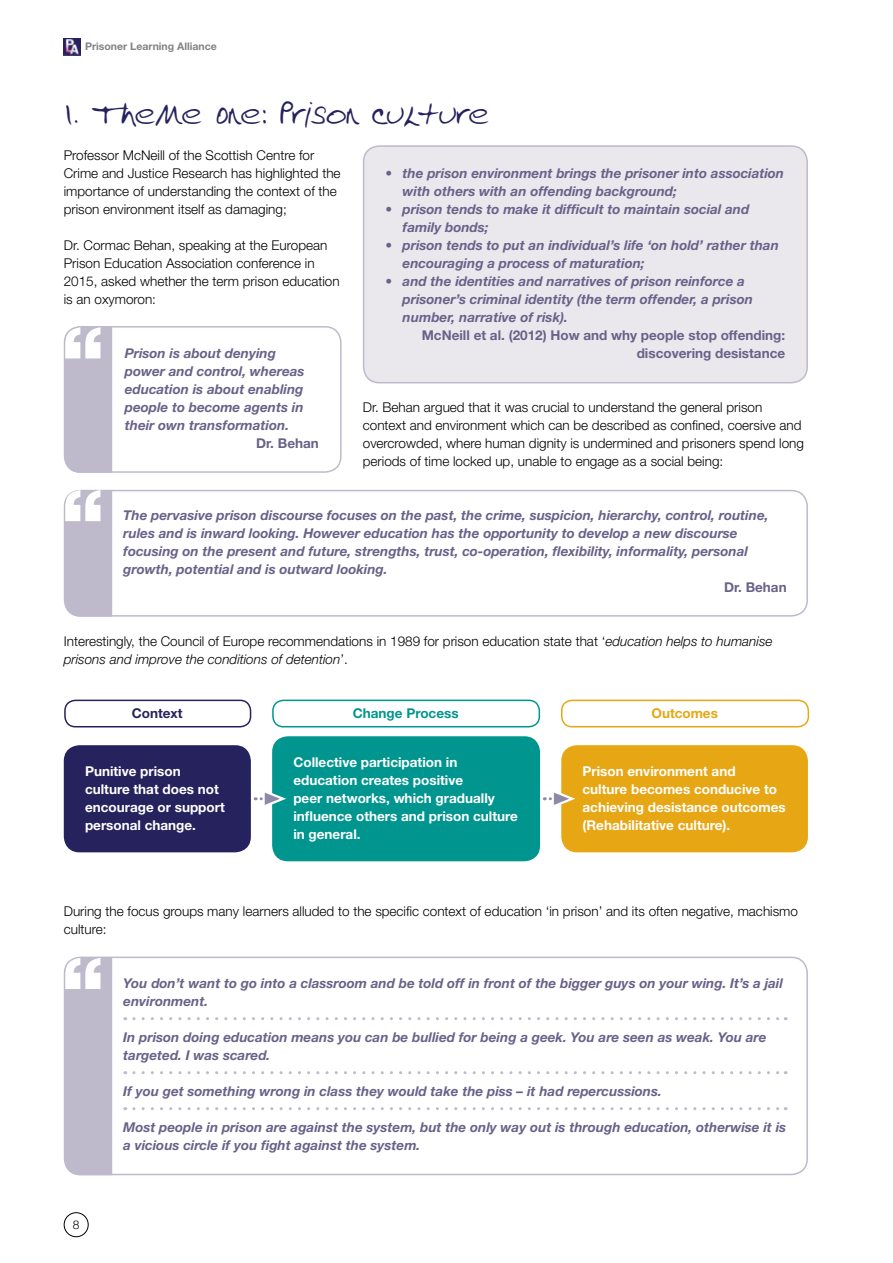
<style>
.page{position:relative;width:893px;height:1263px;background:#fff}
.page>*{position:absolute;margin:0;border:0;box-sizing:border-box;transform-origin:0 0}
.t1{font:30px "Ernest Script";color:#26225e}
.t2{font:italic 700 13.5px/18px "Helvetica Neue LT";color:#6a6189}
.t3{font:300 13.5px/18px "Helvetica Neue LT";color:#000}
.t4{font:700 13.5px/18px "Helvetica Neue LT";color:#fff}
.t5{font:700 13.5px/18px "Helvetica Neue LT";color:#6a6189;text-align:right}
.t6{font:700 13.5px "Helvetica Neue LT";color:#00958f}
.t7{font:700 13.5px "Helvetica Neue LT";color:#e7a614}
.t8{font:700 13.5px "Helvetica Neue LT";color:#26225e}
.t9{font:300 12px "Helvetica Neue";color:#000}
.t10{font:700 10.5px "Helvetica Neue LT";color:#808285}
.s1{font-style:italic}
</style>
<div class="page">
<div style="left:64px;top:1212px;width:25px;height:25px;border:1px solid #000;border-radius:50%"></div>
<img style="left:64px;top:38px;width:16px;height:17px">
<svg style="left:134px;top:1017px;width:652px;height:3px"></svg>
<svg style="left:134px;top:1071px;width:652px;height:3px"></svg>
<svg style="left:134px;top:1107px;width:652px;height:3px"></svg>
<div style="left:364px;top:146px;width:443px;height:237px;background:#eae8ed;border-radius:16px"></div>
<div style="left:363px;top:145px;width:445px;height:238px;border:2px solid #bebacc;border-radius:16px"></div>
<div style="left:64px;top:326px;width:278px;height:147px;border:2px solid #bebacc;border-radius:16px"></div>
<svg style="left:65px;top:326px;width:47px;height:147px;background:#c5c2d2"></svg>
<div style="left:64px;top:490px;width:744px;height:127px;border:2px solid #bebacc;border-radius:16px"></div>
<svg style="left:65px;top:490px;width:47px;height:127px;background:#c7c3d3"></svg>
<div style="left:64px;top:745px;width:187px;height:107px;background:#26225e;border-radius:16px"></div>
<div style="left:272px;top:736px;width:268px;height:125px;background:#00958f;border-radius:16px"></div>
<div style="left:561px;top:745px;width:247px;height:107px;background:#e7a614;border-radius:16px"></div>
<div style="left:561px;top:700px;width:248px;height:27px;border:2px solid #e7a614;border-radius:11px"></div>
<div style="left:272px;top:700px;width:268px;height:27px;border:2px solid #00958f;border-radius:11px"></div>
<div style="left:64px;top:700px;width:187px;height:27px;border:2px solid #26225e;border-radius:11px"></div>
<svg style="left:255px;top:788px;width:31px;height:22px"></svg>
<svg style="left:544px;top:788px;width:31px;height:22px"></svg>
<div style="left:64px;top:956px;width:744px;height:219px;border:2px solid #bebacc;border-radius:16px"></div>
<svg style="left:65px;top:958px;width:47px;height:217px;background:#c3bfd0"></svg>
<p class="t10" style="left:85px;top:40px;width:133px">Prisoner Learning Alliance</p>
<h1 class="t1" style="left:64px;top:96px;width:427px">1. Theme One: Prison culture</h1>
<p class="t2" style="left:403px;top:164px;width:383px;text-indent:-17px">• the prison environment brings the prisoner into association with others with an offending background;</p>
<p class="t2" style="left:403px;top:200px;width:348px;text-indent:-17px">• prison tends to make it difficult to maintain social and family bonds;</p>
<p class="t2" style="left:403px;top:236px;width:378px;text-indent:-17px">• prison tends to put an individual’s life ‘on hold’ rather than encouraging a process of maturation;</p>
<p class="t2" style="left:403px;top:272px;width:352px;text-indent:-17px">• and the identities and narratives of prison reinforce a prisoner’s criminal identity (the term offender, a prison number, narrative of risk).</p>
<p class="t5" style="left:422px;top:326px;width:365px">McNeill et al. (2012) How and why people stop offending: discovering desistance</p>
<p class="t3" style="left:64px;top:146px;width:278px">Professor McNeill of the Scottish Centre for Crime and Justice Research has highlighted the importance of understanding the context of the prison environment itself as damaging;</p>
<p class="t3" style="left:64px;top:236px;width:277px">Dr. Cormac Behan, speaking at the European Prison Education Association conference in 2015, asked whether the term prison education is an oxymoron:</p>
<p class="t2" style="left:125px;top:344px;width:181px">Prison is about denying power and control, whereas education is about enabling people to become agents in their own transformation.</p>
<p class="t5" style="left:256px;top:434px;width:64px">Dr. Behan</p>
<p class="t3" style="left:363px;top:398px;width:443px">Dr. Behan argued that it was crucial to understand the general prison context and environment which can be described as confined, coersive and overcrowded, where human dignity is undermined and prisoners spend long periods of time locked up, unable to engage as a social being:</p>
<p class="t2" style="left:123px;top:506px;width:647px">The pervasive prison discourse focuses on the past, the crime, suspicion, hierarchy, control, routine, rules and is inward looking. However education has the opportunity to develop a new discourse focusing on the present and future, strengths, trust, co-operation, flexibility, informality, personal growth, potential and is outward looking.</p>
<p class="t5" style="left:724px;top:578px;width:64px">Dr. Behan</p>
<p class="t3" style="left:64px;top:632px;width:710px">Interestingly, the Council of Europe recommendations in 1989 for prison education state that ‘<span class="s1">education helps to humanise prisons and improve the conditions of detention</span>’.</p>
<p class="t8" style="left:132px;top:705px;width:52px">Context</p>
<p class="t6" style="left:353px;top:705px;width:107px">Change Process</p>
<p class="t7" style="left:651px;top:705px;width:68px">Outcomes</p>
<p class="t4" style="left:85px;top:762px;width:141px">Punitive prison culture that does not encourage or support personal change.</p>
<p class="t4" style="left:293px;top:753px;width:226px">Collective participation in education creates positive<br>peer networks, which gradually influence others and prison culture in general.</p>
<p class="t4" style="left:583px;top:762px;width:205px">Prison environment and<br>culture becomes conducive to achieving desistance outcomes (Rehabilitative culture).</p>
<p class="t3" style="left:64px;top:902px;width:736px">During the focus groups many learners alluded to the specific context of education ‘in prison’ and its often negative, machismo culture:</p>
<p class="t9" style="left:73px;top:1215px;width:8px">8</p>
<p class="t2" style="left:123px;top:974px;width:661px">You don’t want to go into a classroom and be told off in front of the bigger guys on your wing. It’s a jail environment.</p>
<p class="t2" style="left:123px;top:1028px;width:645px">In prison doing education means you can be bullied for being a geek. You are seen as weak. You are targeted. I was scared.</p>
<p class="t2" style="left:123px;top:1082px;width:540px">If you get something wrong in class they would take the piss – it had repercussions.</p>
<p class="t2" style="left:123px;top:1118px;width:664px">Most people in prison are against the system, but the only way out is through education, otherwise it is a vicious circle if you fight against the system.</p>
</div>
